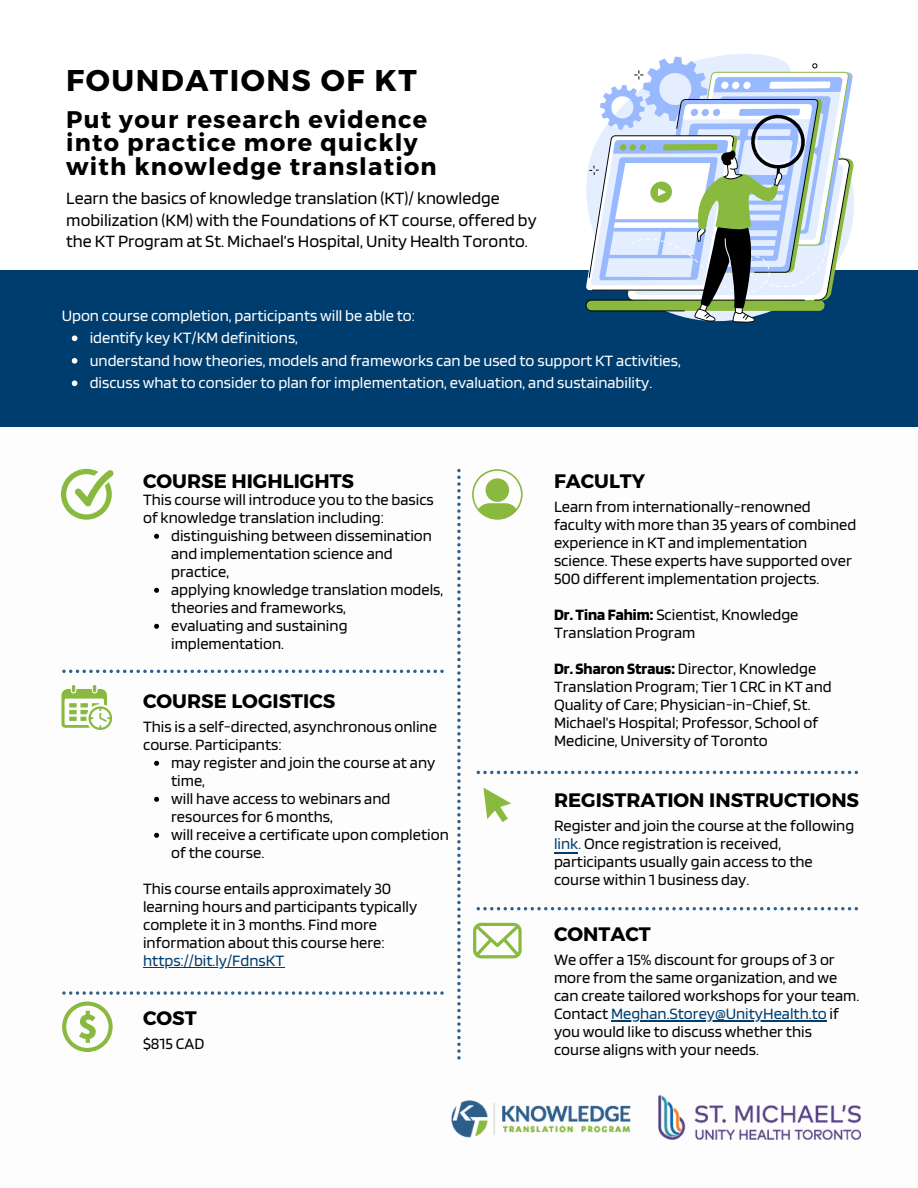
<style>
.page{position:relative;width:918px;height:1188px;background:#fff}
.page>*{position:absolute;margin:0;border:0;box-sizing:border-box;transform-origin:0 0}
.t1{font:700 30px "Montserrat";letter-spacing:.05em;color:#000}
.t2{font:700 24px/23.7px "Montserrat";letter-spacing:.05em;color:#000}
.t3{font:700 19.5px "Montserrat";color:#000}
.t4{font:18px/21.3px "Blinker";color:#000}
.t5{font:16.5px/18px "Blinker";color:#000}
.t6{font:16.5px "Blinker";color:#fff}
.t7{font:16.5px "Blinker";color:#003d6f}
.s1{font-weight:700}
.s2{color:#003d6f}
</style>
<div class="page">
<img style="left:451px;top:1095px;width:409px;height:45px">
<svg style="left:62px;top:1002px;width:51px;height:50px"></svg>
<svg style="left:472px;top:469px;width:51px;height:51px"></svg>
<div style="left:0;top:271px;width:918px;height:156px;background:#003d6f"></div>
<svg style="left:483px;top:788px;width:28px;height:34px"></svg>
<svg style="left:61px;top:469px;width:53px;height:50px"></svg>
<svg style="left:62px;top:685px;width:51px;height:45px"></svg>
<svg style="left:473px;top:923px;width:48px;height:35px"></svg>
<svg style="left:154px;top:534px;width:5px;height:5px"></svg>
<svg style="left:154px;top:588px;width:5px;height:5px"></svg>
<svg style="left:154px;top:624px;width:5px;height:5px"></svg>
<svg style="left:154px;top:761px;width:5px;height:5px"></svg>
<svg style="left:154px;top:797px;width:5px;height:5px"></svg>
<svg style="left:154px;top:833px;width:5px;height:5px"></svg>
<hr style="left:143px;top:967px;width:141px;height:1px;background:#003d6f">
<hr style="left:611px;top:1020px;width:216px;height:2px;background:#003d6f">
<svg style="left:457px;top:469px;width:4px;height:591px"></svg>
<svg style="left:62px;top:670px;width:382px;height:3px"></svg>
<svg style="left:62px;top:991px;width:382px;height:4px"></svg>
<svg style="left:477px;top:771px;width:381px;height:3px"></svg>
<svg style="left:477px;top:907px;width:381px;height:3px"></svg>
<svg style="left:586px;top:57px;width:268px;height:266px"></svg>
<svg style="left:72px;top:335px;width:5px;height:6px"></svg>
<svg style="left:72px;top:358px;width:5px;height:6px"></svg>
<svg style="left:72px;top:380px;width:5px;height:6px"></svg>
<svg style="left:554px;top:852px;width:24px;height:1px"></svg>
<h1 class="t1" style="left:66px;top:61px;width:352px">FOUNDATIONS OF KT</h1>
<p class="t2" style="left:66px;top:106px;width:372px">Put your research evidence into practice more quickly with knowledge translation</p>
<h2 class="t4" style="left:66px;top:187px;width:472px">Learn the basics of knowledge translation (KT)/ knowledge mobilization (KM) with the Foundations of KT course, offered by the KT Program at St. Michael’s Hospital, Unity Health Toronto.</h2>
<p class="t6" style="left:62px;top:305px;width:355px">Upon course completion, participants will be able to:</p>
<p class="t6" style="left:90px;top:328px;width:210px">identify key KT/KM definitions,</p>
<p class="t6" style="left:90px;top:350px;width:593px">understand how theories, models and frameworks can be used to support KT activities,</p>
<p class="t6" style="left:90px;top:373px;width:564px">discuss what to consider to plan for implementation, evaluation, and sustainability.</p>
<p class="t3" style="left:143px;top:468px;width:213px">COURSE HIGHLIGHTS</p>
<p class="t5" style="left:143px;top:490px;width:292px">This course will introduce you to the basics of knowledge translation including:</p>
<p class="t5" style="left:171px;top:526px;width:274px">distinguishing between dissemination and implementation science and practice,<br>applying knowledge translation models, theories and frameworks,<br>evaluating and sustaining implementation.</p>
<p class="t3" style="left:143px;top:688px;width:194px">COURSE LOGISTICS</p>
<p class="t5" style="left:143px;top:717px;width:295px">This is a self-directed, asynchronous online course. Participants:</p>
<p class="t5" style="left:171px;top:753px;width:279px">may register and join the course at any time,<br>will have access to webinars and resources for 6 months,<br>will receive a certificate upon completion of the course.</p>
<p class="t5" style="left:143px;top:879px;width:276px">This course entails approximately 30 learning hours and participants typically complete it in 3 months. Find more information about this course here:</p>
<p class="t7" style="left:143px;top:950px;width:143px">https://bit.ly/FdnsKT</p>
<p class="t3" style="left:143px;top:1005px;width:55px">COST</p>
<p class="t5" style="left:143px;top:1034px;width:63px">$815 CAD</p>
<p class="t3" style="left:554px;top:468px;width:93px">FACULTY</p>
<p class="t5" style="left:554px;top:497px;width:304px">Learn from internationally-renowned faculty with more than 35 years of combined experience in KT and implementation science. These experts have supported over 500 different implementation projects.</p>
<p class="t5" style="left:554px;top:605px;width:246px"><span class="s1">Dr. Tina Fahim:</span> Scientist, Knowledge<br>Translation Program</p>
<p class="t5" style="left:554px;top:659px;width:279px"><span class="s1">Dr. Sharon Straus:</span> Director, Knowledge Translation Program; Tier 1 CRC in KT and Quality of Care; Physician-in-Chief, St.<br>Michael’s Hospital; Professor, School of Medicine, University of Toronto</p>
<p class="t3" style="left:554px;top:787px;width:307px">REGISTRATION INSTRUCTIONS</p>
<p class="t5" style="left:554px;top:816px;width:302px">Register and join the course at the following <span class="s2">link.</span> Once registration is received, participants usually gain access to the course within 1 business day.</p>
<p class="t3" style="left:554px;top:921px;width:98px">CONTACT</p>
<p class="t5" style="left:554px;top:950px;width:307px">We offer a 15% discount for groups of 3 or more from the same organization, and we can create tailored workshops for your team.<br>Contact <span class="s2">Meghan.Storey@UnityHealth.to</span> if you would like to discuss whether this course aligns with your needs.</p>
</div>
